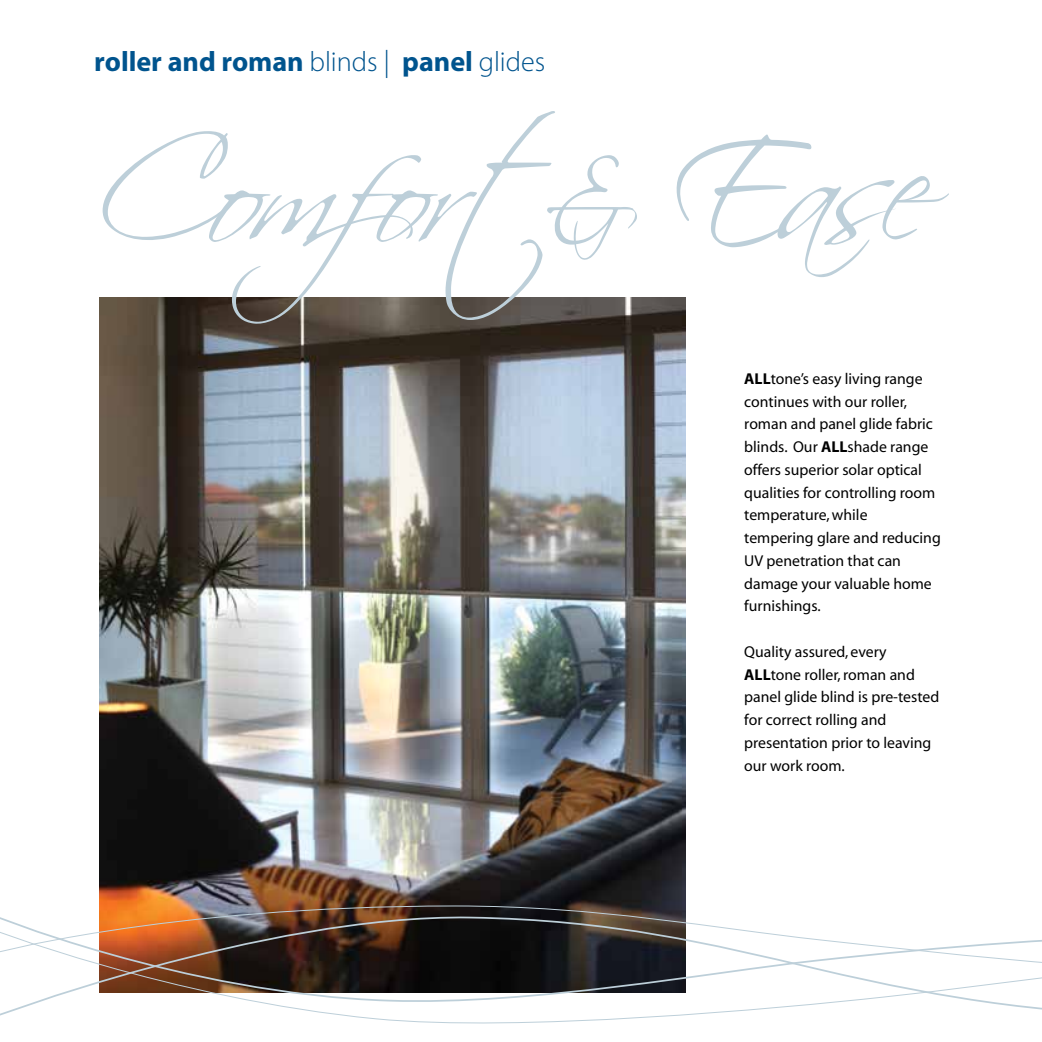
<style>
.page{position:relative;width:1042px;height:1042px;background:#fff}
.page>*{position:absolute;margin:0;border:0;box-sizing:border-box;transform-origin:0 0}
.t1{font:144.9px "Scriptina";letter-spacing:-.09em;color:#bdcfd9}
.t2{font:700 28.18px "Myriad";color:#00548e}
.t3{font:15.75px/22.8px "Myriad";color:#000}
.s1{font-family:"Myriad Pro";font-weight:300}
.s2{font-size:115.85px}
.s3{font-weight:700}
</style>
<div class="page">
<img style="left:99px;top:298px;width:586px;height:597px">
<svg style="left:0;top:895px;width:1042px;height:129px"></svg>
<h2 class="t2" style="left:94px;top:47px;width:452px">roller and roman <span class="s1">blinds |</span> panel <span class="s1">glides</span></h2>
<h1 class="t1" style="left:97px;top:105px;width:834px">Comfort<span class="s2">&amp;</span> Ease</h1>
<p class="t3" style="left:744px;top:368px;width:198px"><span class="s3">ALL</span>tone’s easy living range continues with our roller, roman and panel glide fabric blinds. Our <span class="s3">all</span>shade range offers superior solar optical qualities for controlling room temperature, while tempering glare and reducing<br>UV penetration that can damage your valuable home furnishings.</p>
<p class="t3" style="left:744px;top:641px;width:196px">Quality assured, every <span class="s3">all</span>tone roller, roman and panel glide blind is pre-tested for correct rolling and presentation prior to leaving our work room.</p>
</div>
